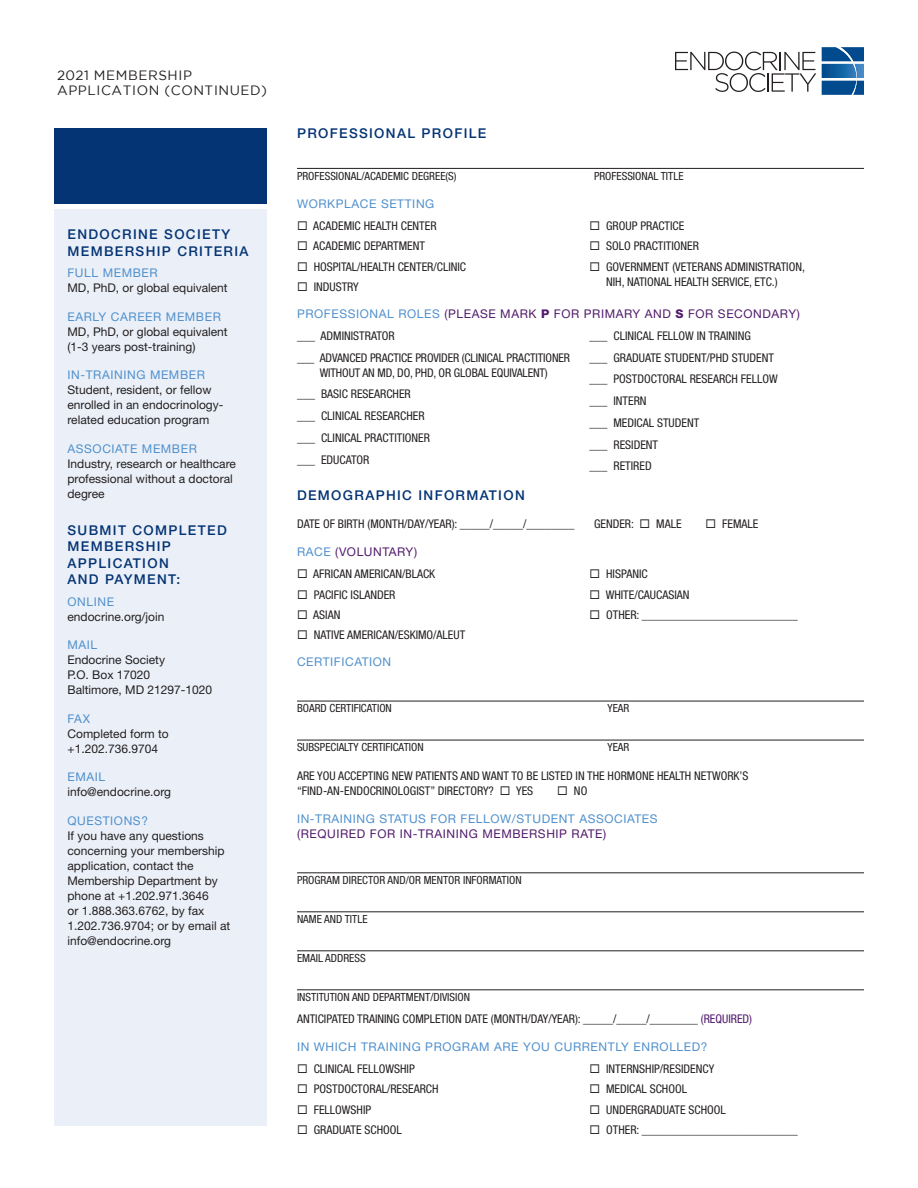
<style>
.page{position:relative;width:918px;height:1188px;background:#fff}
.page>*{position:absolute;margin:0;border:0;box-sizing:border-box;transform-origin:0 0}
.t1{font:500 13.5px/16.5px "Helvetica Neue LT Std";letter-spacing:.1em;color:#053474}
.t2{font:13.5px/15px "Gotham";letter-spacing:.045em;color:#231f20}
.t3{font:condensed 12px/21.8px "Helvetica Neue LT Std";color:#231f20}
.t4{font:12px/15px "Helvetica Neue LT Std";color:#231f20}
.t5{font:12px "Helvetica Neue LT Std";letter-spacing:.05em;color:#5090cc}
.t6{font:12px "Helvetica Neue LT Std";letter-spacing:.05em;color:#511b6c}
.t7{font:condensed 11.25px "Helvetica Neue LT Std";color:#231f20}
.s1{font-stretch:normal;color:#5090cc}
.s2{font-stretch:normal;color:#511b6c}
.s3{font-weight:800;font-stretch:normal;color:#511b6c}
.s4{color:#5090cc}
.s5{color:#511b6c}
</style>
<div class="page">
<hr style="left:297px;top:168px;width:567px;height:1px;background:#231f20">
<hr style="left:297px;top:701px;width:567px;height:1px;background:#231f20">
<hr style="left:297px;top:740px;width:567px;height:1px;background:#231f20">
<hr style="left:297px;top:872px;width:567px;height:1px;background:#231f20">
<hr style="left:297px;top:911px;width:567px;height:1px;background:#231f20">
<hr style="left:297px;top:950px;width:567px;height:1px;background:#231f20">
<hr style="left:297px;top:989px;width:567px;height:1px;background:#231f20">
<div style="left:54px;top:128px;width:213px;height:76px;background:#053474"></div>
<div style="left:54px;top:209px;width:213px;height:916px;background:#ebf0f8"></div>
<svg style="left:675px;top:52px;width:141px;height:40px"></svg>
<svg style="left:822px;top:47px;width:42px;height:48px;background:#2e6da5"></svg>
<p class="t2" style="left:57px;top:67px;width:212px">2021 MEMBERSHIP<br>APPLICATION (CONTINUED)</p>
<p class="t1" style="left:68px;top:226px;width:183px">ENDOCRINE SOCIETY<br>MEMBERSHIP CRITERIA</p>
<p class="t5" style="left:68px;top:266px;width:92px">FULL MEMBER</p>
<p class="t4" style="left:68px;top:280px;width:162px">MD, PhD, or global equivalent</p>
<p class="t5" style="left:68px;top:309px;width:155px">EARLY CAREER MEMBER</p>
<p class="t4" style="left:68px;top:324px;width:162px">MD, PhD, or global equivalent (1-3 years post-training)</p>
<p class="t5" style="left:68px;top:368px;width:139px">IN-TRAINING MEMBER</p>
<p class="t4" style="left:68px;top:382px;width:158px">Student, resident, or fellow enrolled in an endocrinology&shy;related education program</p>
<p class="t5" style="left:68px;top:441px;width:131px">ASSOCIATE MEMBER</p>
<p class="t4" style="left:68px;top:456px;width:170px">Industry, research or healthcare professional without a doctoral degree</p>
<p class="t1" style="left:68px;top:521px;width:161px">SUBMIT COMPLETED<br>MEMBERSHIP<br>APPLICATION<br>AND PAYMENT:</p>
<p class="t5" style="left:68px;top:594px;width:48px">ONLINE</p>
<p class="t4" style="left:68px;top:609px;width:98px">endocrine.org/join</p>
<p class="t5" style="left:68px;top:638px;width:31px">MAIL</p>
<p class="t4" style="left:68px;top:652px;width:146px">Endocrine Society<br>P.O. Box 17020<br>Baltimore, MD 21297-1020</p>
<p class="t5" style="left:68px;top:711px;width:24px">FAX</p>
<p class="t4" style="left:68px;top:726px;width:103px">Completed form to +1.202.736.9704</p>
<p class="t5" style="left:68px;top:770px;width:39px">EMAIL</p>
<p class="t4" style="left:68px;top:784px;width:105px">info@endocrine.org</p>
<p class="t5" style="left:68px;top:813px;width:82px">QUESTIONS?</p>
<p class="t4" style="left:68px;top:828px;width:164px">If you have any questions concerning your membership application, contact the<br>Membership Department by phone at +1.202.971.3646<br>or 1.888.363.6762, by fax<br>1.202.736.9704; or by email at info@endocrine.org</p>
<p class="t1" style="left:297px;top:125px;width:191px">PROFESSIONAL PROFILE</p>
<p class="t7" style="left:297px;top:169px;width:161px">PROFESSIONAL/ACADEMIC DEGREE(S)</p>
<p class="t7" style="left:594px;top:169px;width:91px">PROFESSIONAL TITLE</p>
<p class="t5" style="left:297px;top:197px;width:139px">WORKPLACE SETTING</p>
<p class="t3" style="left:297px;top:215px;width:141px">◻ ACADEMIC HEALTH CENTER</p>
<p class="t3" style="left:297px;top:235px;width:130px">◻ ACADEMIC DEPARTMENT</p>
<p class="t3" style="left:297px;top:255px;width:171px">◻ HOSPITAL/HEALTH CENTER/CLINIC</p>
<p class="t3" style="left:297px;top:276px;width:63px">◻ INDUSTRY</p>
<p class="t3" style="left:590px;top:215px;width:96px">◻ GROUP PRACTICE</p>
<p class="t3" style="left:590px;top:235px;width:111px">◻ SOLO PRACTITIONER</p>
<p class="t3" style="left:606px;top:259px;width:200px;line-height:15px;text-indent:-17px">◻ GOVERNMENT (VETERANS ADMINISTRATION,<br>NIH, NATIONAL HEALTH SERVICE, ETC.)</p>
<p class="t3" style="left:297px;top:303px;width:504px"><span class="s1">PROFESSIONAL ROLES</span> <span class="s2">(PLEASE MARK</span> <span class="s3">P</span> <span class="s2">FOR PRIMARY AND</span> <span class="s3">S</span> <span class="s2">FOR SECONDARY) </span>___ ADMINISTRATOR<br>___ ADVANCED PRACTICE PROVIDER (CLINICAL PRACTITIONER</p>
<p class="t3" style="left:297px;top:361px;width:252px;text-indent:23px">WITHOUT AN MD, DO, PHD, OR GLOBAL EQUIVALENT) ___ BASIC RESEARCHER<br>___ CLINICAL RESEARCHER<br>___ CLINICAL PRACTITIONER<br>___ EDUCATOR</p>
<p class="t3" style="left:590px;top:325px;width:190px">___ CLINICAL FELLOW IN TRAINING<br>___ GRADUATE STUDENT/PHD STUDENT ___ POSTDOCTORAL RESEARCH FELLOW ___ INTERN<br>___ MEDICAL STUDENT<br>___ RESIDENT<br>___ RETIRED</p>
<p class="t1" style="left:297px;top:487px;width:229px">DEMOGRAPHIC INFORMATION</p>
<p class="t3" style="left:297px;top:513px;width:279px">DATE OF BIRTH (MONTH/DAY/YEAR): _____/_____/________</p>
<p class="t3" style="left:594px;top:513px;width:89px">GENDER: ◻ MALE</p>
<p class="t3" style="left:706px;top:513px;width:54px">◻ FEMALE</p>
<p class="t6" style="left:297px;top:545px;width:122px"><span class="s4">RACE</span> (VOLUNTARY)</p>
<p class="t3" style="left:297px;top:563px;width:140px">◻ AFRICAN AMERICAN/BLACK</p>
<p class="t3" style="left:297px;top:583px;width:100px">◻ PACIFIC ISLANDER</p>
<p class="t3" style="left:297px;top:604px;width:45px">◻ ASIAN</p>
<p class="t3" style="left:297px;top:624px;width:170px">◻ NATIVE AMERICAN/ESKIMO/ALEUT</p>
<p class="t3" style="left:590px;top:563px;width:60px">◻ HISPANIC</p>
<p class="t3" style="left:590px;top:583px;width:102px">◻ WHITE/CAUCASIAN</p>
<p class="t3" style="left:590px;top:604px;width:210px">◻ OTHER: __________________________</p>
<p class="t5" style="left:297px;top:655px;width:96px">CERTIFICATION</p>
<p class="t7" style="left:297px;top:702px;width:96px">BOARD CERTIFICATION</p>
<p class="t7" style="left:608px;top:702px;width:23px">YEAR</p>
<p class="t7" style="left:297px;top:741px;width:128px">SUBSPECIALTY CERTIFICATION</p>
<p class="t7" style="left:608px;top:741px;width:23px">YEAR</p>
<p class="t3" style="left:297px;top:768px;width:453px;line-height:15px">ARE YOU ACCEPTING NEW PATIENTS AND WANT TO BE LISTED IN THE HORMONE HEALTH NETWORK’S “FIND-AN-ENDOCRINOLOGIST” DIRECTORY? ◻ YES</p>
<p class="t3" style="left:557px;top:780px;width:32px">◻ NO</p>
<p class="t5" style="left:297px;top:812px;width:362px">IN-TRAINING STATUS FOR FELLOW/STUDENT ASSOCIATES</p>
<p class="t6" style="left:297px;top:827px;width:311px">(REQUIRED FOR IN-TRAINING MEMBERSHIP RATE)</p>
<p class="t7" style="left:297px;top:874px;width:226px">PROGRAM DIRECTOR AND/OR MENTOR INFORMATION</p>
<p class="t7" style="left:297px;top:913px;width:72px">NAME AND TITLE</p>
<p class="t7" style="left:297px;top:952px;width:70px">EMAIL ADDRESS</p>
<p class="t7" style="left:297px;top:991px;width:174px">INSTITUTION AND DEPARTMENT/DIVISION</p>
<p class="t3" style="left:297px;top:1008px;width:457px">ANTICIPATED TRAINING COMPLETION DATE (MONTH/DAY/YEAR): _____/_____/________ <span class="s5">(REQUIRED)</span></p>
<p class="t5" style="left:297px;top:1040px;width:412px">IN WHICH TRAINING PROGRAM ARE YOU CURRENTLY ENROLLED?</p>
<p class="t3" style="left:297px;top:1058px;width:119px">◻ CLINICAL FELLOWSHIP</p>
<p class="t3" style="left:297px;top:1078px;width:143px">◻ POSTDOCTORAL/RESEARCH</p>
<p class="t3" style="left:297px;top:1099px;width:76px">◻ FELLOWSHIP</p>
<p class="t3" style="left:297px;top:1119px;width:106px">◻ GRADUATE SCHOOL</p>
<p class="t3" style="left:590px;top:1058px;width:126px">◻ INTERNSHIP/RESIDENCY</p>
<p class="t3" style="left:590px;top:1078px;width:99px">◻ MEDICAL SCHOOL</p>
<p class="t3" style="left:590px;top:1099px;width:138px">◻ UNDERGRADUATE SCHOOL</p>
<p class="t3" style="left:590px;top:1119px;width:210px">◻ OTHER: __________________________</p>
</div>
